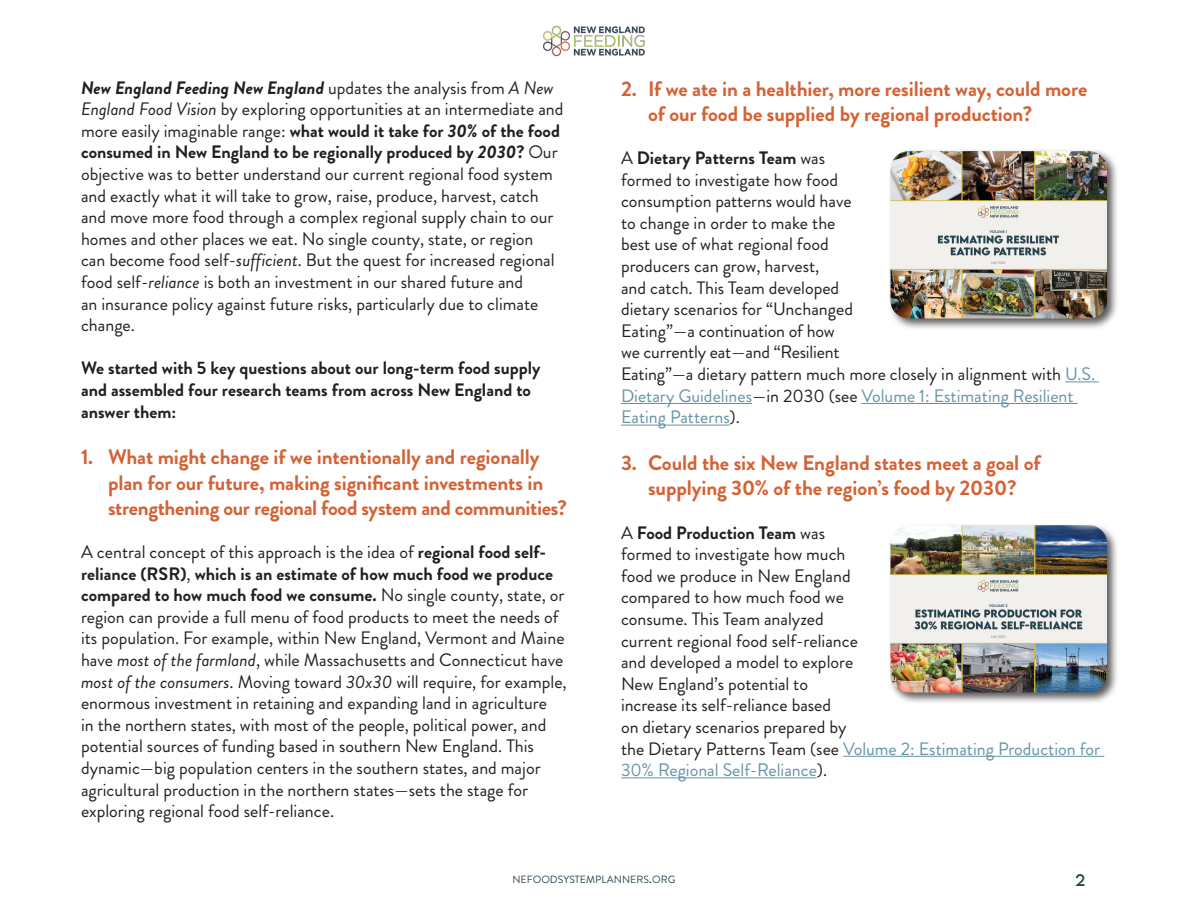
<style>
.page{position:relative;width:1188px;height:918px;background:#fff}
.page>*{position:absolute;margin:0;border:0;box-sizing:border-box;transform-origin:0 0}
.t1{font:700 21px/25.2px "Brandon Grotesque";letter-spacing:-.005em;color:#d46235}
.t2{font:18px/21.6px "Brandon Grotesque";color:#231f20}
.t3{font:700 18px/21.6px "Brandon Grotesque";color:#231f20}
.t4{font:15px "LEMONMILK Pro";color:#284350}
.t5{font:10.5px "Brandon Grotesque";color:#284350}
.s1{font-weight:700;font-style:italic}
.s2{font-style:italic}
.s3{font-weight:700}
.s4{color:#6593a6}
.s5{font-size:15px}
</style>
<div class="page">
<img style="left:543px;top:26px;width:102px;height:31px">
<div style="left:888px;top:149px;width:231px;height:182px;background:#231f20;opacity:.75"></div>
<img style="left:890px;top:151px;width:217px;height:168px">
<hr style="left:1065px;top:381px;width:34px;height:1px;background:#6593a6">
<hr style="left:621px;top:403px;width:131px;height:1px;background:#6593a6">
<hr style="left:862px;top:403px;width:216px;height:1px;background:#6593a6">
<hr style="left:621px;top:425px;width:109px;height:1px;background:#6593a6">
<hr style="left:843px;top:756px;width:261px;height:1px;background:#6593a6">
<hr style="left:621px;top:777px;width:196px;height:1px;background:#6593a6">
<div style="left:888px;top:523px;width:231px;height:182px;background:#231f20;opacity:.75"></div>
<img style="left:890px;top:525px;width:217px;height:168px">
<p class="t2" style="left:81px;top:77px;width:484px"><span class="s1">New England Feeding New England</span> updates the analysis from <span class="s2">A New England Food Vision</span> by exploring opportunities at an intermediate and more easily imaginable range: <span class="s3">what would it take for</span> <span class="s1">30%</span> <span class="s3">of the food consumed in New England to be regionally produced by</span> <span class="s1">2030</span><span class="s3">?</span> Our objective was to better understand our current regional food system and exactly what it will take to grow, raise, produce, harvest, catch and move more food through a complex regional supply chain to our homes and other places we eat. No single county, state, or region<br>can become food self-<span class="s2">sufficient</span>. But the quest for increased regional food self-<span class="s2">reliance</span> is both an investment in our shared future and<br>an insurance policy against future risks, particularly due to climate change.</p>
<p class="t3" style="left:81px;top:358px;width:461px">We started with 5 key questions about our long-term food supply and assembled four research teams from across New England to answer them:</p>
<p class="t1" style="left:108px;top:445px;width:461px;text-indent:-27px">1. What might change if we intentionally and regionally plan for our future, making significant investments in strengthening our regional food system and communities?</p>
<p class="t2" style="left:81px;top:541px;width:487px">A central concept of this approach is the idea of <span class="s3">regional food self&shy;reliance (RSR)</span>, <span class="s3">which is an estimate of how much food we produce compared to how much food we consume.</span> No single county, state, or region can provide a full menu of food products to meet the needs of its population. For example, within New England, Vermont and Maine have <span class="s2">most of the farmland</span>, while Massachusetts and Connecticut have <span class="s2">most of the consumers</span>. Moving toward <span class="s2">30x30</span> will require, for example, enormous investment in retaining and expanding land in agriculture<br>in the northern states, with most of the people, political power, and potential sources of funding based in southern New England. This dynamic—big population centers in the southern states, and major agricultural production in the northern states—sets the stage for exploring regional food self-reliance.</p>
<p class="t1" style="left:648px;top:76px;width:441px;text-indent:-27px">2. If we ate in a healthier, more resilient way, could more of our food be supplied by regional production?</p>
<p class="t2" style="left:621px;top:147px;width:476px">A <span class="s3">Dietary Patterns Team</span> was<br>formed to investigate how food<br>consumption patterns would have<br>to change in order to make the<br>best use of what regional food<br>producers can grow, harvest,<br>and catch. This Team developed<br>dietary scenarios for “Unchanged<br>Eating”—a continuation of how<br>we currently eat—and “Resilient<br>Eating”—a dietary pattern much more closely in alignment with <span class="s4">U.S.<br>Dietary Guidelines</span>—in 2030 (see <span class="s4">Volume 1: Estimating Resilient Eating Patterns</span>).</p>
<p class="t1" style="left:621px;top:451px;width:421px;text-align:center">3. Could the six New England states meet a goal of supplying 30% of the region’s food by 2030?</p>
<p class="t2" style="left:621px;top:522px;width:481px">A <span class="s3">Food Production Team</span> was<br>formed to investigate how much<br>food we produce in New England<br>compared to how much food we<br>consume. This Team analyzed<br>current regional food self-reliance<br>and developed a model to explore<br>New England’s potential to<br>increase its self-reliance based<br>on dietary scenarios prepared by<br>the Dietary Patterns Team (see <span class="s4">Volume 2: Estimating Production for 30% Regional Self-Reliance</span>).</p>
<p class="t5" style="left:512px;top:872px;width:165px">NEFOODSYSTEMPLANNERS<span class="s5">.</span>ORG</p>
<p class="t4" style="left:1075px;top:870px;width:11px">2</p>
</div>
